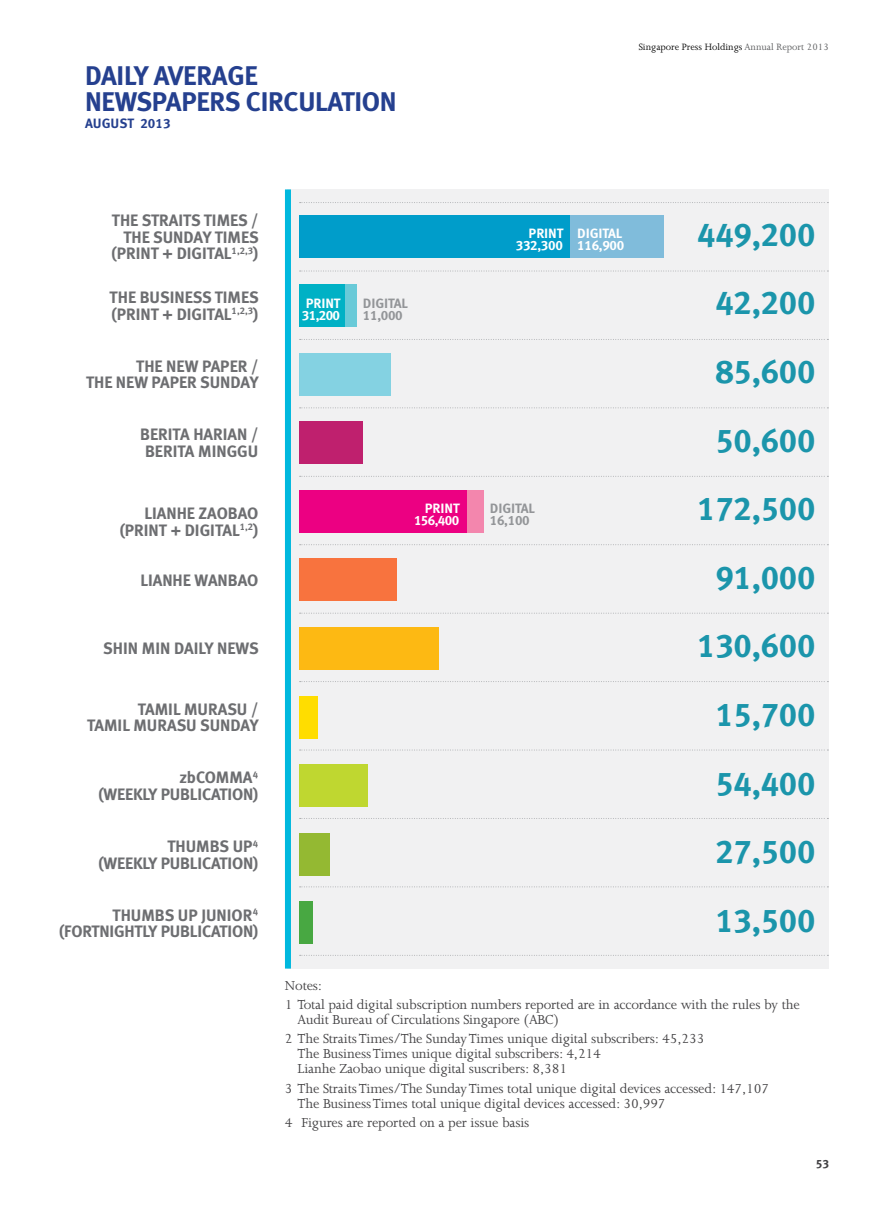
<style>
.page{position:relative;width:893px;height:1212px;background:#fff}
.page>*{position:absolute;margin:0;border:0;box-sizing:border-box;transform-origin:0 0}
.t1{font:33px/68.6px "Meta Bold Lf Caps";letter-spacing:-.01em;color:#1b95ab;text-align:center}
.t2{font:700 27px/25.5px "Meta";letter-spacing:-.01em;color:#25408f}
.t3{font:700 16.5px/16.5px "Meta";color:#6d6e71;text-align:right}
.t4{font:15px/19.2px "Joanna";letter-spacing:-.01em;color:#414042}
.t5{font:13.5px/12px "Meta Bold Lf Caps";letter-spacing:-.02em;color:#fff;text-align:right}
.t6{font:13.5px/12px "Meta Bold Lf Caps";letter-spacing:-.015em;color:#939598}
.t7{font:13.5px "Meta Bold Lf Caps";color:#25408f}
.t8{font:12px "Meta Bold Lf Caps";color:#414042}
.t9{font:10.5px "Joanna";color:#000}
.s1{color:#58595b}
</style>
<div class="page">
<div style="left:288px;top:189px;width:541px;height:779px;background:#f1f1f2"></div>
<div style="left:285px;top:189px;width:6px;height:779px;background:#00b8de"></div>
<svg style="left:300px;top:271px;width:528px;height:1px"></svg>
<svg style="left:300px;top:339px;width:528px;height:1px"></svg>
<svg style="left:300px;top:407px;width:528px;height:1px"></svg>
<svg style="left:300px;top:476px;width:528px;height:1px"></svg>
<svg style="left:300px;top:544px;width:528px;height:1px"></svg>
<svg style="left:300px;top:613px;width:528px;height:1px"></svg>
<svg style="left:300px;top:681px;width:528px;height:1px"></svg>
<svg style="left:300px;top:750px;width:528px;height:1px"></svg>
<svg style="left:300px;top:818px;width:528px;height:1px"></svg>
<svg style="left:300px;top:886px;width:528px;height:1px"></svg>
<svg style="left:300px;top:955px;width:528px;height:1px"></svg>
<svg style="left:300px;top:202px;width:528px;height:1px"></svg>
<div style="left:299px;top:764px;width:69px;height:43px;background:#bfd730"></div>
<div style="left:299px;top:833px;width:30px;height:42px;background:#94b932"></div>
<div style="left:299px;top:421px;width:64px;height:43px;background:#bf206e"></div>
<div style="left:299px;top:353px;width:92px;height:42px;background:#84d2e2"></div>
<div style="left:299px;top:558px;width:98px;height:43px;background:#f8733e"></div>
<div style="left:299px;top:627px;width:140px;height:43px;background:#fdb913"></div>
<div style="left:299px;top:696px;width:19px;height:42px;background:#fd0"></div>
<div style="left:299px;top:901px;width:14px;height:43px;background:#48a842"></div>
<div style="left:299px;top:216px;width:272px;height:42px;background:#009dca"></div>
<div style="left:570px;top:216px;width:94px;height:42px;background:#80bcdb"></div>
<div style="left:299px;top:284px;width:47px;height:43px;background:#00b1c5"></div>
<div style="left:345px;top:284px;width:12px;height:43px;background:#69cad8"></div>
<div style="left:299px;top:490px;width:168px;height:42px;background:#ec0082"></div>
<div style="left:467px;top:490px;width:17px;height:42px;background:#f386ad"></div>
<h2 class="t2" style="left:85px;top:63px;width:313px">DAILY AVERAGE<br>NEWSPAPERS CIRCULATION</h2>
<p class="t7" style="left:85px;top:116px;width:87px">AUGUST 2013</p>
<p class="t3" style="left:112px;top:212px;width:149px">THE STRAITS TIMES /<br>THE SUNDAY TIMES (PRINT + DIGITAL<sup>1,2,3</sup>)</p>
<p class="t9" style="left:639px;top:42px;width:192px">Singapore Press Holdings <span class="s1">Annual Report 2013</span></p>
<p class="t5" style="left:529px;top:228px;width:97px">PRINT DIGITAL<br>116,900</p>
<h1 class="t1" style="left:697px;top:200px;width:120px">449,200</h1>
<p class="t5" style="left:516px;top:240px;width:49px">332,300</p>
<p class="t3" style="left:110px;top:289px;width:151px;text-align:left">THE BUSINESS TIMES (PRINT + DIGITAL<sup>1,2,3</sup>)</p>
<p class="t5" style="left:306px;top:297px;width:36px">PRINT</p>
<p class="t6" style="left:363px;top:297px;width:47px">DIGITAL<br>11,000</p>
<h1 class="t1" style="left:715px;top:268px;width:102px">42,200</h1>
<p class="t5" style="left:302px;top:309px;width:40px">31,200</p>
<p class="t3" style="left:86px;top:358px;width:174px">THE NEW PAPER /<br>THE NEW PAPER SUNDAY</p>
<h1 class="t1" style="left:715px;top:337px;width:102px">85,600</h1>
<p class="t3" style="left:140px;top:426px;width:120px;text-align:left">BERITA HARIAN /<br>BERITA MINGGU</p>
<h1 class="t1" style="left:715px;top:405px;width:102px">50,600</h1>
<p class="t3" style="left:120px;top:505px;width:140px">LIANHE ZAOBAO (PRINT + DIGITAL<sup>1,2</sup>)</p>
<p class="t5" style="left:425px;top:502px;width:36px">PRINT</p>
<p class="t6" style="left:490px;top:502px;width:47px">DIGITAL<br>16,100</p>
<h1 class="t1" style="left:697px;top:474px;width:120px">172,500</h1>
<p class="t5" style="left:414px;top:514px;width:47px">156,400</p>
<p class="t3" style="left:140px;top:572px;width:120px">LIANHE WANBAO</p>
<h1 class="t1" style="left:715px;top:543px;width:102px">91,000</h1>
<p class="t3" style="left:103px;top:640px;width:157px">SHIN MIN DAILY NEWS</p>
<h1 class="t1" style="left:697px;top:611px;width:120px">130,600<br>15,700</h1>
<p class="t3" style="left:87px;top:701px;width:173px">TAMIL MURASU /<br>TAMIL MURASU SUNDAY</p>
<p class="t3" style="left:98px;top:769px;width:161px">ZBCOMMA <sup>4<br></sup>(WEEKLY PUBLICATION)</p>
<h1 class="t1" style="left:715px;top:748px;width:102px">54,400</h1>
<p class="t3" style="left:98px;top:838px;width:161px">THUMBS UP <sup>4<br></sup>(WEEKLY PUBLICATION)</p>
<h1 class="t1" style="left:715px;top:817px;width:102px">27,500</h1>
<p class="t3" style="left:59px;top:906px;width:201px">THUMBS UP JUNIOR <sup>4 </sup>(FORTNIGHTLY PUBLICATION)</p>
<h1 class="t1" style="left:715px;top:885px;width:102px">13,500</h1>
<p class="t4" style="left:285px;top:976px;width:516px">Notes:<br>1 Total paid digital subscription numbers reported are in accordance with the rules by the</p>
<p class="t4" style="left:285px;top:1010px;width:421px;text-indent:13px">Audit Bureau of Circulations Singapore (ABC)<br>2 The Straits Times/The Sunday Times unique digital subscribers: 45,233</p>
<p class="t4" style="left:298px;top:1046px;width:305px;line-height:15px">The Business Times unique digital subscribers: 4,214<br>Lianhe Zaobao unique digital suscribers: 8,381</p>
<p class="t4" style="left:298px;top:1081px;width:473px;line-height:15px;text-indent:-13px">3 The Straits Times/The Sunday Times total unique digital devices accessed: 147,107<br>The Business Times total unique digital devices accessed: 30,997</p>
<p class="t4" style="left:285px;top:1113px;width:246px">4 Figures are reported on a per issue basis</p>
<p class="t8" style="left:816px;top:1157px;width:15px">53</p>
</div>
